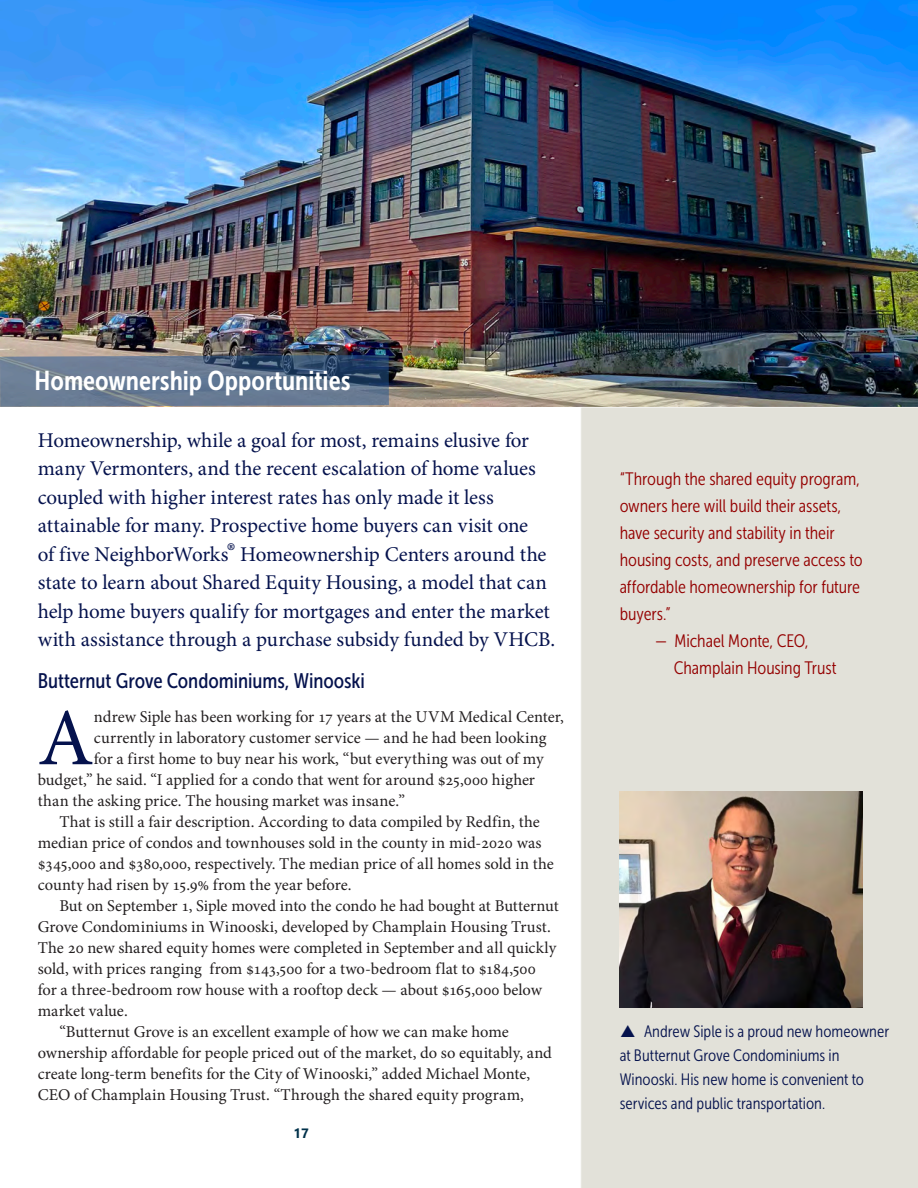
<style>
.page{position:relative;width:918px;height:1188px;background:#fff}
.page>*{position:absolute;margin:0;border:0;box-sizing:border-box;transform-origin:0 0}
.t1{font:81.15px "Minion Pro";color:#05124d}
.pl_head{font:27px "Museo Sans Cond 700";color:#fff}
.t2{font:21px/28.5px "Minion Pro";letter-spacing:-.005em;color:#05124d}
.t3{font:21px "Museo Sans Cond 500";letter-spacing:-.005em;color:#05124d}
.t4{font:18px/27px "Museo Sans Cond 300";letter-spacing:-.005em;color:#940000}
.t5{font:16.5px/21px "Minion Pro";color:#231f20}
.pl_head-2{font:16.5px/24px "Museo Sans Cond 300";color:#05124d}
.t6{font:700 13.5px "Ebrima";color:#00314a}
.s1{font-size:27px}
</style>
<div class="page">
<img style="left:1px;top:0;width:917px;height:407px">
<svg style="left:0;top:355px;width:389px;height:52px;background:#5f728b"></svg>
<div style="left:581px;top:407px;width:337px;height:781px;background:#e2e1d9"></div>
<img style="left:620px;top:792px;width:243px;height:216px">
<svg style="left:621px;top:1024px;width:19px;height:14px"></svg>
<p class="pl_head" style="left:35px;top:365px;width:317px">Homeownership Opportunities</p>
<p class="t2" style="left:38px;top:426px;width:519px">Homeownership, while a goal for most, remains elusive for many Vermonters, and the recent escalation of home values coupled with higher interest rates has only made it less attainable for many. Prospective home buyers can visit one<br>of five NeighborWorks<span class="s1">®</span> Homeownership Centers around the state to learn about Shared Equity Housing, a model that can help home buyers qualify for mortgages and enter the market with assistance through a purchase subsidy funded by VHCB.</p>
<p class="t3" style="left:38px;top:669px;width:329px">Butternut Grove Condominiums, Winooski</p>
<p class="t1" style="left:38px;top:684px;width:58px">A</p>
<p class="t5" style="left:94px;top:707px;width:472px">ndrew Siple has been working for 17 years at the UVM Medical Center,</p>
<p class="t4" style="left:620px;top:465px;width:245px">“Through the shared equity program, owners here will build their assets, have security and stability in their housing costs, and preserve access to affordable homeownership for future buyers.”</p>
<p class="t4" style="left:674px;top:627px;width:164px;text-indent:-18px">— Michael Monte, CEO,<br>Champlain Housing Trust</p>
<p class="t5" style="left:94px;top:728px;width:454px">currently in laboratory customer service — and he had been looking</p>
<p class="t5" style="left:94px;top:749px;width:451px">for a first home to buy near his work, “but everything was out of my</p>
<p class="t5" style="left:38px;top:770px;width:499px">budget,” he said. “I applied for a condo that went for around $25,000 higher</p>
<p class="t5" style="left:38px;top:791px;width:369px">than the asking price. The housing market was insane.”</p>
<p class="t5" style="left:38px;top:812px;width:518px;text-indent:22px">That is still a fair description. According to data compiled by Redfin, the median price of condos and townhouses sold in the county in mid-2020 was $345,000 and $380,000, respectively. The median price of all homes sold in the county had risen by 15.9% from the year before.</p>
<p class="t5" style="left:38px;top:896px;width:523px;text-indent:22px">But on September 1, Siple moved into the condo he had bought at Butternut Grove Condominiums in Winooski, developed by Champlain Housing Trust.<br>The 20 new shared equity homes were completed in September and all quickly sold, with prices ranging from $143,500 for a two-bedroom flat to $184,500<br>for a three-bedroom row house with a rooftop deck — about $165,000 below market value.</p>
<p class="t5" style="left:38px;top:1022px;width:516px;text-indent:22px">“Butternut Grove is an excellent example of how we can make home ownership affordable for people priced out of the market, do so equitably, and create long-term benefits for the City of Winooski,” added Michael Monte, CEO of Champlain Housing Trust. “Through the shared equity program,</p>
<p class="pl_head-2" style="left:620px;top:1019px;width:271px;text-indent:24px">Andrew Siple is a proud new homeowner at Butternut Grove Condominiums in Winooski. His new home is convenient to services and public transportation.</p>
<p class="t6" style="left:293px;top:1123px;width:17px">17</p>
</div>
